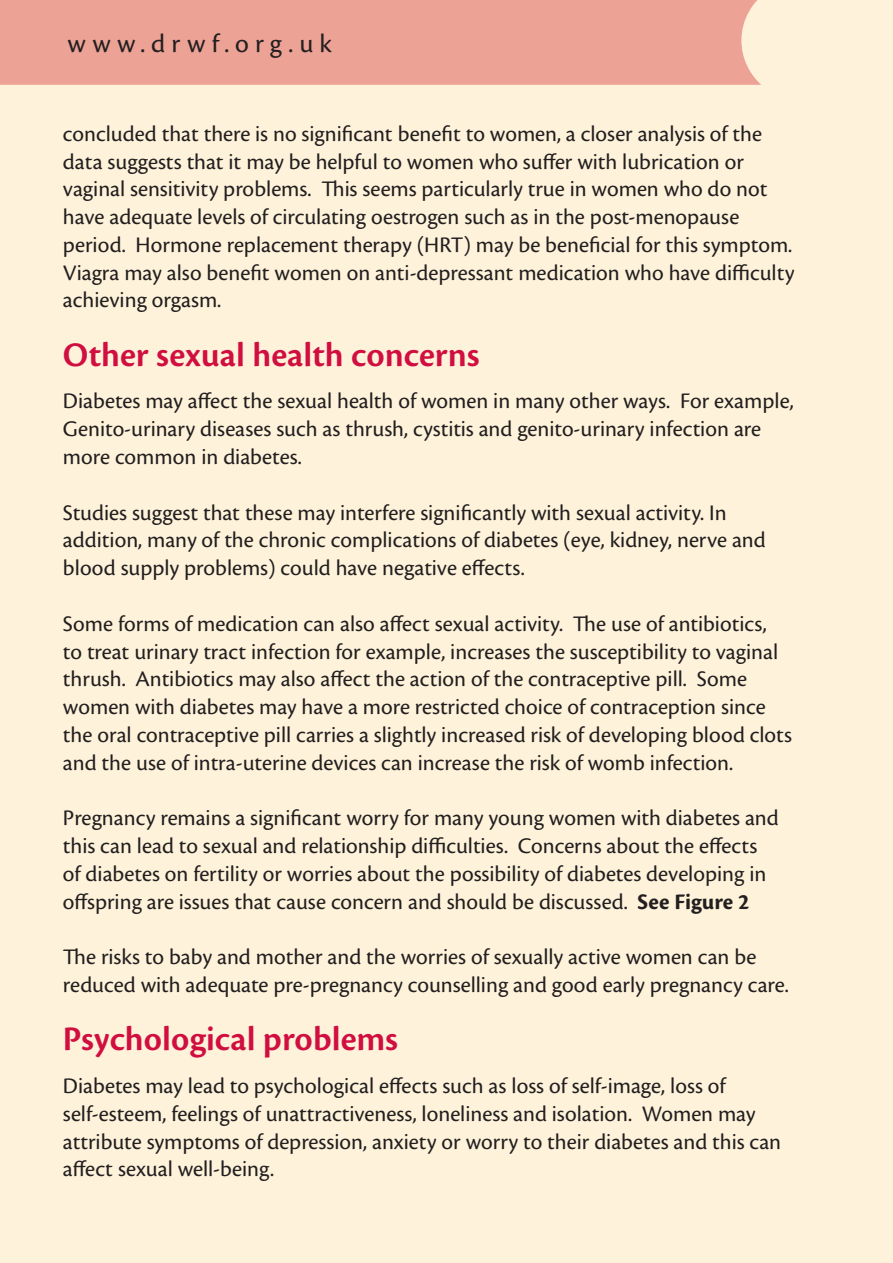
<style>
.page{position:relative;width:893px;height:1263px;background:#fef3da}
.page>*{position:absolute;margin:0;border:0;box-sizing:border-box;transform-origin:0 0}
.SubHead{font:600 35.85px "Cronos Pro";color:#d10e40}
.t1{font:27.3px "Cronos Pro";letter-spacing:.23em;color:#231f20}
.t2{font:23.1px/27.8px "Cronos Pro";color:#231f20}
.s1{font-weight:700}
</style>
<div class="page">
<div style="left:0;top:0;width:761px;height:85px;background:#eca295"></div>
<p class="t1" style="left:68px;top:28px;width:266px">www.drwf.org.uk</p>
<p class="t2" style="left:63px;top:120px;width:733px">concluded that there is no significant benefit to women, a closer analysis of the data suggests that it may be helpful to women who suffer with lubrication or vaginal sensitivity problems. This seems particularly true in women who do not have adequate levels of circulating oestrogen such as in the post-menopause period. Hormone replacement therapy (HRT) may be beneficial for this symptom.<br>Viagra may also benefit women on anti-depressant medication who have difficulty achieving orgasm.</p>
<p class="SubHead" style="left:63px;top:334px;width:418px">Other sexual health concerns</p>
<p class="t2" style="left:63px;top:387px;width:732px">Diabetes may affect the sexual health of women in many other ways. For example,<br>Genito-urinary diseases such as thrush, cystitis and genito-urinary infection are more common in diabetes.</p>
<p class="t2" style="left:63px;top:499px;width:704px">Studies suggest that these may interfere significantly with sexual activity. In addition, many of the chronic complications of diabetes (eye, kidney, nerve and blood supply problems) could have negative effects.</p>
<p class="t2" style="left:63px;top:610px;width:731px">Some forms of medication can also affect sexual activity. The use of antibiotics,<br>to treat urinary tract infection for example, increases the susceptibility to vaginal thrush. Antibiotics may also affect the action of the contraceptive pill. Some women with diabetes may have a more restricted choice of contraception since the oral contraceptive pill carries a slightly increased risk of developing blood clots and the use of intra-uterine devices can increase the risk of womb infection.</p>
<p class="t2" style="left:63px;top:804px;width:717px">Pregnancy remains a significant worry for many young women with diabetes and this can lead to sexual and relationship difficulties. Concerns about the effects of diabetes on fertility or worries about the possibility of diabetes developing in offspring are issues that cause concern and should be discussed. <span class="s1">See Figure 2</span></p>
<p class="t2" style="left:63px;top:943px;width:727px">The risks to baby and mother and the worries of sexually active women can be reduced with adequate pre-pregnancy counselling and good early pregnancy care.</p>
<p class="SubHead" style="left:63px;top:1018px;width:337px">Psychological problems</p>
<p class="t2" style="left:63px;top:1072px;width:720px">Diabetes may lead to psychological effects such as loss of self-image, loss of self-esteem, feelings of unattractiveness, loneliness and isolation. Women may attribute symptoms of depression, anxiety or worry to their diabetes and this can affect sexual well-being.</p>
</div>
